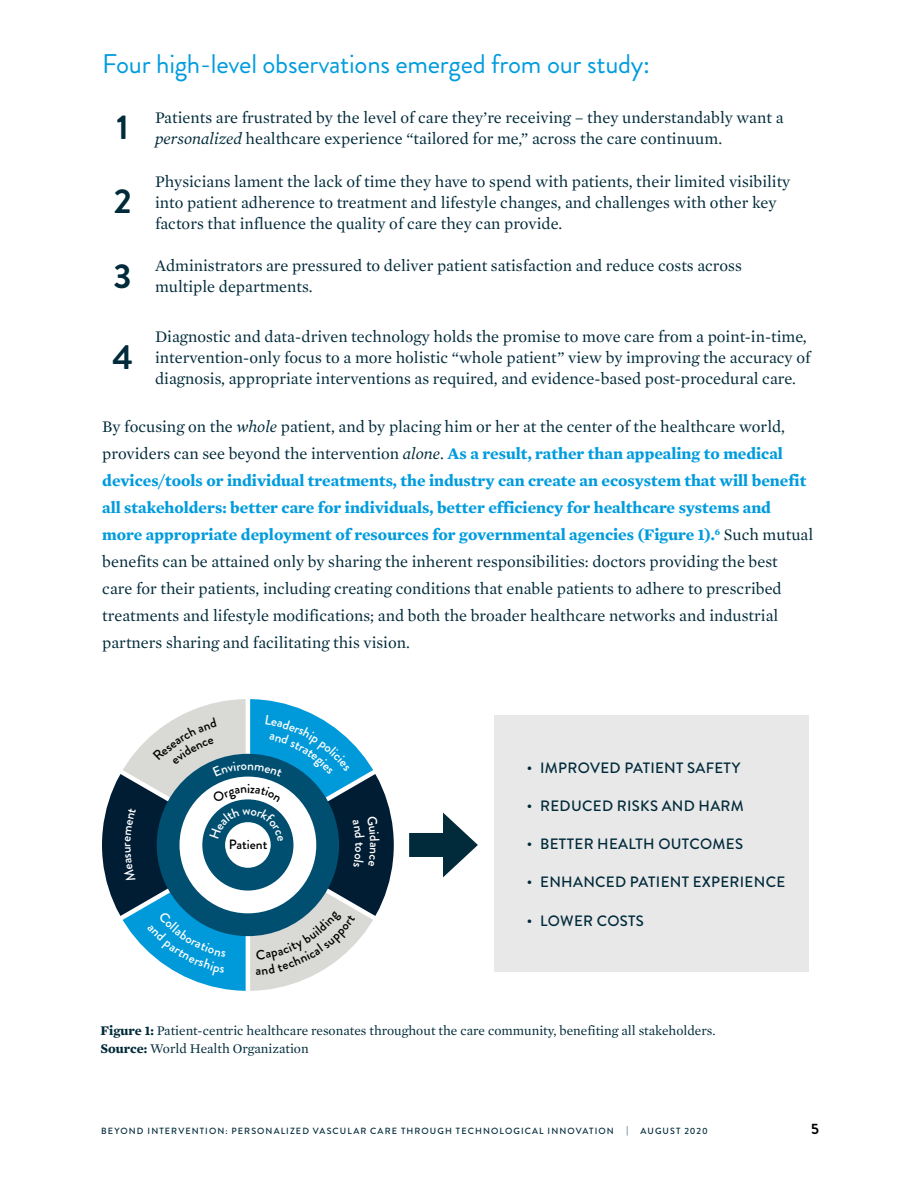
<style>
.page{position:relative;width:918px;height:1188px;background:#fff}
.page>*{position:absolute;margin:0;border:0;box-sizing:border-box;transform-origin:0 0}
.Body_text{font:700 34.5px "Brandon Grotesque";color:#012a3a}
.t1{font:27px "Brandon Grotesque";letter-spacing:-.01em;color:#009cde}
.Body_text-2{font:16.5px/27px "Mercury Text G1";color:#012a3a}
.Table_Text{font:16.5px/21px "Mercury Text G1";color:#012a3a}
.t2{font:500 15px "Brandon Grotesque";letter-spacing:.02em;color:#012a3a}
.t3{font:700 15px "Brandon Grotesque";color:#000}
.t4{font:13.5px "Mercury Text G1";color:#012a3a}
.t5{font:500 13.5px "Brandon Grotesque";color:#000}
.t6{font:500 13.5px "Brandon Grotesque";color:#fff}
.t7{font:500 9px "Brandon Grotesque";letter-spacing:.12em;color:#012a3a}
.s1{font-style:italic}
.s2{font-weight:700;color:#009cde}
.s3{font-weight:700}
</style>
<div class="page">
<div style="left:494px;top:715px;width:314px;height:257px;background:#e8e8e9"></div>
<div style="left:409px;top:833px;width:47px;height:24px;background:#012a3a"></div>
<svg style="left:443px;top:813px;width:35px;height:64px"></svg>
<svg style="left:102px;top:699px;width:292px;height:292px"></svg>
<h2 class="t1" style="left:102px;top:45px;width:550px">Four high-level observations emerged from our study:</h2>
<p class="Body_text" style="left:116px;top:103px;width:14px">1</p>
<p class="Table_Text" style="left:155px;top:106px;width:630px">Patients are frustrated by the level of care they’re receiving – they understandably want a <span class="s1">personalized</span> healthcare experience “tailored for me,” across the care continuum.</p>
<p class="Body_text" style="left:114px;top:177px;width:19px">2</p>
<p class="Table_Text" style="left:155px;top:170px;width:637px">Physicians lament the lack of time they have to spend with patients, their limited visibility into patient adherence to treatment and lifestyle changes, and challenges with other key factors that influence the quality of care they can provide.</p>
<p class="Body_text" style="left:114px;top:252px;width:20px">3</p>
<p class="Table_Text" style="left:155px;top:254px;width:588px">Administrators are pressured to deliver patient satisfaction and reduce costs across multiple departments.</p>
<p class="Body_text" style="left:112px;top:333px;width:22px">4</p>
<p class="Table_Text" style="left:155px;top:326px;width:657px">Diagnostic and data-driven technology holds the promise to move care from a point-in-time, intervention-only focus to a more holistic “whole patient” view by improving the accuracy of diagnosis, appropriate interventions as required, and evidence-based post-procedural care.</p>
<p class="Body_text-2" style="left:102px;top:412px;width:712px">By focusing on the <span class="s1">whole</span> patient, and by placing him or her at the center of the healthcare world, providers can see beyond the intervention <span class="s1">alone</span>. <span class="s2">As a result, rather than appealing to medical devices/tools or individual treatments, the industry can create an ecosystem that will benefit all stakeholders: better care for individuals, better efficiency for healthcare systems and more appropriate deployment of resources for governmental agencies (Figure 1).</span><sup>6</sup> Such mutual benefits can be attained only by sharing the inherent responsibilities: doctors providing the best<br>care for their patients, including creating conditions that enable patients to adhere to prescribed treatments and lifestyle modifications; and both the broader healthcare networks and industrial partners sharing and facilitating this vision.</p>
<p class="t5" style="left:229px;top:835px;width:40px">Patient</p>
<p class="t6" style="left:117px;top:847px;width:6px;rotate:-90deg">r</p>
<p class="t6" style="left:384px;top:842px;width:7px;rotate:90deg">a</p>
<p class="t6" style="left:369px;top:842px;width:6px;rotate:90deg">t</p>
<p class="t2" style="left:527px;top:757px;width:215px">• IMPROVED PATIENT SAFETY</p>
<p class="t2" style="left:527px;top:795px;width:219px">• REDUCED RISKS AND HARM</p>
<p class="t2" style="left:527px;top:834px;width:218px">• BETTER HEALTH OUTCOMES</p>
<p class="t2" style="left:527px;top:872px;width:260px">• ENHANCED PATIENT EXPERIENCE</p>
<p class="t2" style="left:527px;top:910px;width:119px">• LOWER COSTS</p>
<p class="t4" style="left:100px;top:1021px;width:616px"><span class="s3">Figure 1:</span> Patient-centric healthcare resonates throughout the care community, benefiting all stakeholders.</p>
<p class="t4" style="left:100px;top:1039px;width:210px"><span class="s3">Source:</span> World Health Organization</p>
<p class="t7" style="left:101px;top:1125px;width:514px">BEYOND INTERVENTION: PERSONALIZED VASCULAR CARE THROUGH TECHNOLOGICAL INNOVATION</p>
<p class="t7" style="left:626px;top:1125px;width:3px">|</p>
<p class="t7" style="left:641px;top:1125px;width:69px">AUGUST 2020</p>
<p class="t3" style="left:811px;top:1118px;width:9px">5</p>
</div>
